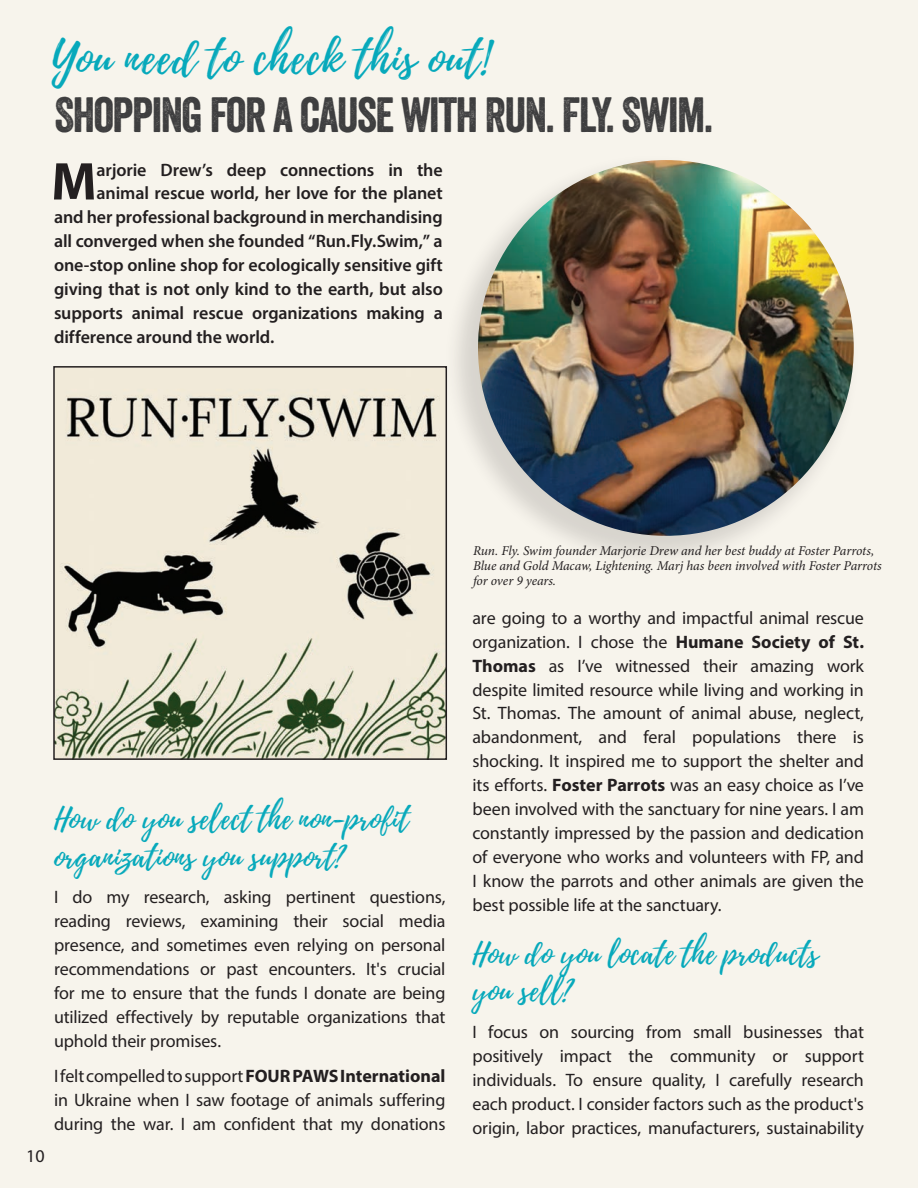
<style>
.page{position:relative;width:918px;height:1188px;background:#f7f4ec}
.page>*{position:absolute;margin:0;border:0;box-sizing:border-box;transform-origin:0 0}
.Body_Text_12_15{font:700 53.55px "Myriad Pro";color:#231f20}
.Headline_Smaller{font:48px "Veneer";letter-spacing:-.03em;color:#3e3e3f}
.Body_Text_12_15-2{font:45px "Playlist Script";letter-spacing:.035em;color:#07a9bb}
.Playlist_Script_20_2{font:30px/37.5px "Playlist Script";letter-spacing:.02em;color:#07a9bb}
.Body_Text_12_15-3{font:18px/24px "Myriad Pro";letter-spacing:-.01em;color:#231f20;text-align:justify}
.Body_Text_12_15-4{font:600 18px "Myriad Pro";letter-spacing:-.005em;color:#231f20}
.Photo_Credit{font:italic 13.5px/15px "Minion Pro";letter-spacing:-.01em;color:#231f20}
.s1{font-weight:700}
</style>
<div class="page">
<div style="left:443px;top:153px;width:418px;height:417px;background:#231f20;opacity:.15"></div>
<img style="left:478px;top:160px;width:376px;height:376px;border-radius:188px">
<img style="left:56px;top:369px;width:388px;height:388px">
<div style="left:53px;top:366px;width:394px;height:394px;border:2px solid #231f20"></div>
<hr style="left:917px;top:907px;width:1px;height:281px;background:#07a9bb">
<img style="left:917px;top:951px;width:1px;height:237px">
<p class="Body_Text_12_15-2" style="left:52px;top:26px;width:439px">You need to check this out!</p>
<p class="Headline_Smaller" style="left:55px;top:85px;width:660px">SHOPPING FOR A CAUSE WITH RUN. FLY. SWIM.</p>
<p class="Body_Text_12_15" style="left:51px;top:147px;width:47px">M</p>
<p class="Body_Text_12_15-4" style="left:97px;top:158px;width:348px">arjorie Drew’s deep connections in the</p>
<p class="Body_Text_12_15-4" style="left:97px;top:182px;width:348px">animal rescue world, her love for the planet</p>
<p class="Body_Text_12_15-4" style="left:54px;top:206px;width:390px">and her professional background in merchandising</p>
<p class="Body_Text_12_15-4" style="left:54px;top:230px;width:390px">all converged when she founded “Run.Fly.Swim,” a</p>
<p class="Body_Text_12_15-4" style="left:54px;top:254px;width:390px">one-stop online shop for ecologically sensitive gift</p>
<p class="Body_Text_12_15-4" style="left:54px;top:278px;width:390px">giving that is not only kind to the earth, but also</p>
<p class="Body_Text_12_15-4" style="left:54px;top:302px;width:390px">supports animal rescue organizations making a</p>
<p class="Body_Text_12_15-4" style="left:54px;top:326px;width:222px">difference around the world.</p>
<p class="Body_Text_12_15-3" style="left:26px;top:1144px;width:20px">10</p>
<p class="Playlist_Script_20_2" style="left:54px;top:801px;width:356px">How do you select the non-profit organizations you support?</p>
<p class="Body_Text_12_15-3" style="left:54px;top:885px;width:393px">I do my research, asking pertinent questions, reading reviews, examining their social media presence, and sometimes even relying on personal recommendations or past encounters. It's crucial for me to ensure that the funds I donate are being utilized effectively by reputable organizations that uphold their promises.</p>
<p class="Body_Text_12_15-3" style="left:54px;top:1063px;width:393px">I felt compelled to support <span class="s1">FOUR PAWS International </span>in Ukraine when I saw footage of animals suffering during the war. I am confident that my donations</p>
<p class="Photo_Credit" style="left:473px;top:543px;width:410px">Run. Fly. Swim founder Marjorie Drew and her best buddy at Foster Parrots,<br>Blue and Gold Macaw, Lightening. Marj has been involved with Foster Parrots for over 9 years.</p>
<p class="Body_Text_12_15-3" style="left:472px;top:605px;width:393px">are going to a worthy and impactful animal rescue organization. I chose the <span class="s1">Humane Society of St.<br>Thomas</span> as I’ve witnessed their amazing work despite limited resource while living and working in St. Thomas. The amount of animal abuse, neglect, abandonment, and feral populations there is shocking. It inspired me to support the shelter and its efforts. <span class="s1">Foster Parrots</span> was an easy choice as I’ve been involved with the sanctuary for nine years. I am constantly impressed by the passion and dedication of everyone who works and volunteers with FP, and I know the parrots and other animals are given the best possible life at the sanctuary.</p>
<p class="Playlist_Script_20_2" style="left:472px;top:936px;width:347px">How do you locate the products you sell?</p>
<p class="Body_Text_12_15-3" style="left:472px;top:1019px;width:393px">I focus on sourcing from small businesses that positively impact the community or support individuals. To ensure quality, I carefully research each product. I consider factors such as the product's origin, labor practices, manufacturers, sustainability</p>
</div>
